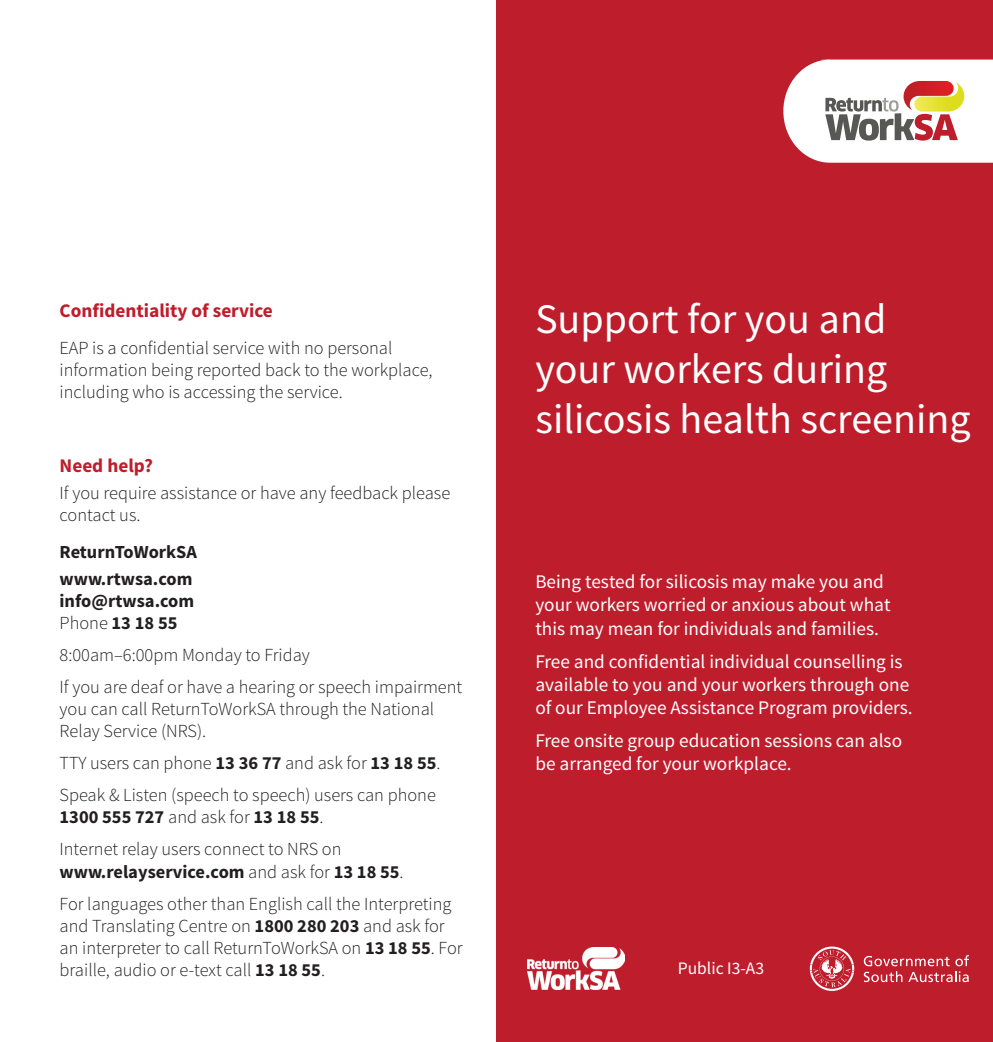
<style>
.page{position:relative;width:993px;height:1042px;background:#fff}
.page>*{position:absolute;margin:0;border:0;box-sizing:border-box;transform-origin:0 0}
.t1{font:42px/50.4px "Source Sans Pro";color:#fff}
.t2{font:19.25px/23.1px "Source Sans Pro";color:#fff}
.t3{font:700 19.25px "Source Sans Pro";color:#be1d2c}
.t4{font:300 18.38px/22.1px "Source Sans Pro";color:#231f20}
.t5{font:700 18.38px/26.9px "Source Sans Pro";color:#231f20}
.t6{font:17.5px "Source Sans Pro";color:#fff}
.s1{font-weight:300}
.s2{font-weight:700}
</style>
<div class="page">
<div style="left:496px;top:0;width:496px;height:905px;background:#be1d2c"></div>
<div style="left:496px;top:894px;width:496px;height:148px;background:#be1d2c"></div>
<svg style="left:783px;top:60px;width:209px;height:103px;background:#e7d4cf"></svg>
<svg style="left:863px;top:955px;width:105px;height:27px"></svg>
<svg style="left:809px;top:946px;width:44px;height:45px"></svg>
<img style="left:527px;top:947px;width:97px;height:42px">
<p class="t3" style="left:60px;top:298px;width:215px">Confidentiality of service</p>
<p class="t4" style="left:60px;top:337px;width:374px">EAP is a confidential service with no personal information being reported back to the workplace, including who is accessing the service.</p>
<p class="t3" style="left:60px;top:453px;width:95px">Need help?</p>
<p class="t4" style="left:60px;top:482px;width:392px">If you require assistance or have any feedback please contact us.</p>
<p class="t5" style="left:60px;top:539px;width:139px">ReturnToWorkSA www.rtwsa.com</p>
<p class="t5" style="left:60px;top:591px;width:136px;line-height:22.1px">info@rtwsa.com<br><span class="s1">Phone</span> 13 18 55</p>
<p class="t4" style="left:60px;top:639px;width:404px;line-height:32px">8:00am–6:00pm Monday to Friday<br>If you are deaf or have a hearing or speech impairment</p>
<p class="t4" style="left:60px;top:698px;width:376px">you can call ReturnToWorkSA through the National<br>Relay Service (NRS).</p>
<p class="t4" style="left:60px;top:747px;width:382px;line-height:32px">TTY users can phone <span class="s2">13 36 77</span> and ask for <span class="s2">13 18 55</span>.<br>Speak &amp; Listen (speech to speech) users can phone</p>
<p class="t4" style="left:60px;top:801px;width:283px;line-height:32px"><span class="s2">1300 555 727</span> and ask for <span class="s2">13 18 55</span>.<br>Internet relay users connect to NRS on</p>
<p class="t4" style="left:60px;top:855px;width:393px;line-height:32px"><span class="s2">www.relayservice.com</span> and ask for <span class="s2">13 18 55</span>.<br>For languages other than English call the Interpreting</p>
<p class="t4" style="left:60px;top:914px;width:404px">and Translating Centre on <span class="s2">1800 280 203</span> and ask for an interpreter to call ReturnToWorkSA on <span class="s2">13 18 55</span>. For braille, audio or e-text call <span class="s2">13 18 55</span>.</p>
<h1 class="t1" style="left:535px;top:294px;width:436px">Support for you and your workers during silicosis health screening</h1>
<p class="t2" style="left:535px;top:571px;width:356px">Being tested for silicosis may make you and your workers worried or anxious about what this may mean for individuals and families.</p>
<p class="t2" style="left:535px;top:650px;width:378px">Free and confidential individual counselling is available to you and your workers through one of our Employee Assistance Program providers.</p>
<p class="t2" style="left:535px;top:729px;width:368px">Free onsite group education sessions can also be arranged for your workplace.</p>
<p class="t6" style="left:677px;top:958px;width:88px">Public I3-A3</p>
</div>
